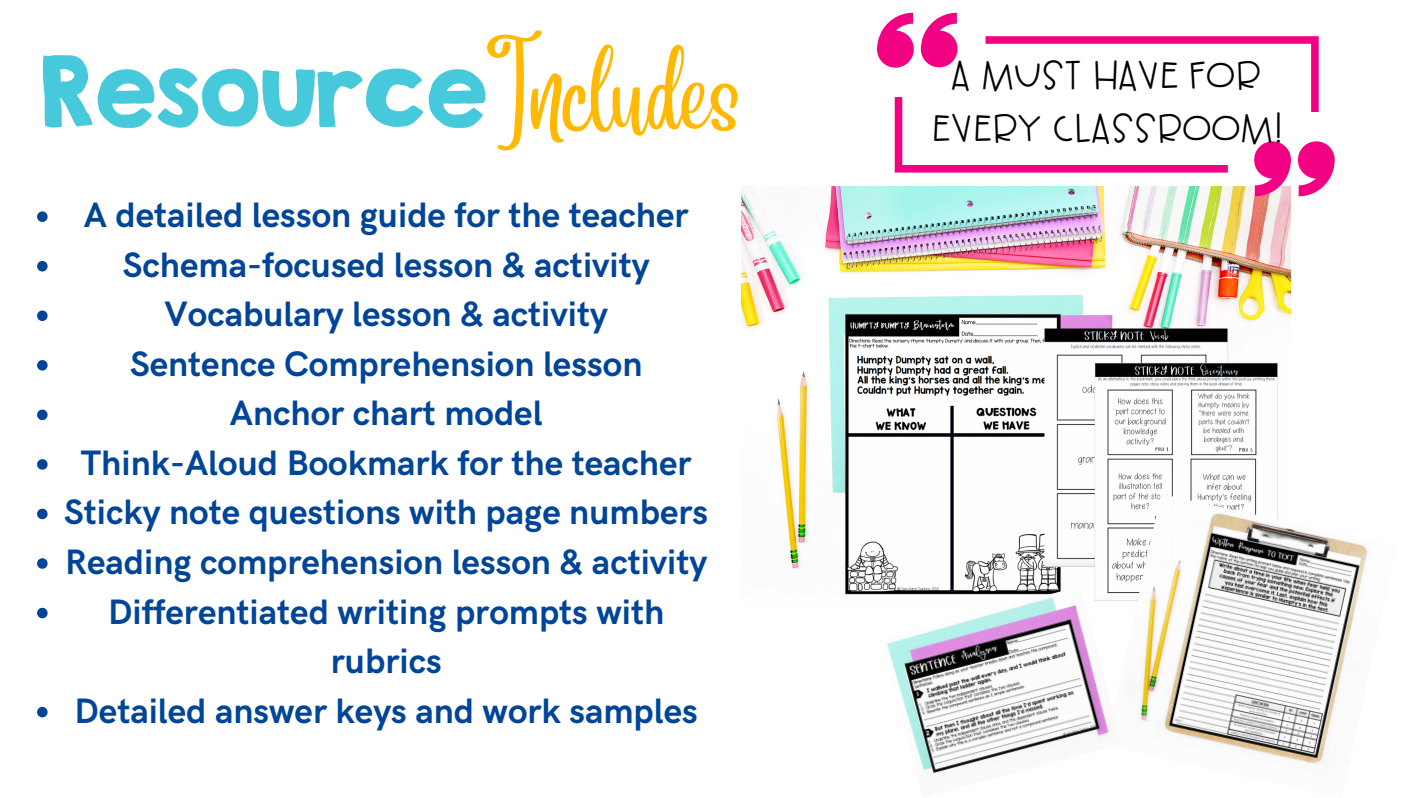
<style>
.page{position:relative;width:1418px;height:798px;background:#fff}
.page>*{position:absolute;margin:0;border:0;box-sizing:border-box;transform-origin:0 0}
.t1{font:88px "KG Second Chances Solid";color:#47c9dc}
.t2{font:80px "Angelina";color:#ffb902}
.t3{font:38px/52.5px "AG Hot Mess";color:#000;text-align:center}
.t4{font:700 35.4px/49.5px "HK Grotesk";color:#004597;text-align:center}
</style>
<div class="page">
<img style="left:741px;top:187px;width:549px;height:408px">
<svg style="left:877px;top:13px;width:457px;height:183px"></svg>
<img style="left:1105px;top:494px;width:263px;height:270px">
<img style="left:880px;top:586px;width:242px;height:188px">
<svg style="left:37px;top:211px;width:11px;height:11px"></svg>
<svg style="left:37px;top:261px;width:11px;height:10px"></svg>
<svg style="left:37px;top:310px;width:11px;height:11px"></svg>
<svg style="left:37px;top:360px;width:11px;height:10px"></svg>
<svg style="left:37px;top:409px;width:11px;height:11px"></svg>
<svg style="left:37px;top:459px;width:11px;height:10px"></svg>
<svg style="left:37px;top:508px;width:11px;height:11px"></svg>
<svg style="left:37px;top:558px;width:11px;height:10px"></svg>
<svg style="left:37px;top:607px;width:11px;height:11px"></svg>
<svg style="left:37px;top:706px;width:11px;height:11px"></svg>
<p class="t2" style="left:487px;top:80px;width:255px">Includes</p>
<p class="t1" style="left:40px;top:35px;width:449px">Resource</p>
<p class="t4" style="left:84px;top:192px;width:606px">A detailed lesson guide for the teacher</p>
<p class="t4" style="left:123px;top:241px;width:528px">Schema-focused lesson &amp; activity</p>
<p class="t4" style="left:165px;top:291px;width:445px">Vocabulary lesson &amp; activity</p>
<p class="t4" style="left:130px;top:340px;width:514px">Sentence Comprehension lesson</p>
<p class="t4" style="left:230px;top:390px;width:314px">Anchor chart model</p>
<p class="t4" style="left:81px;top:439px;width:612px">Think-Aloud Bookmark for the teacher</p>
<p class="t4" style="left:64px;top:489px;width:645px">Sticky note questions with page numbers</p>
<p class="t4" style="left:65px;top:538px;width:643px">Reading comprehension lesson &amp; activity</p>
<p class="t4" style="left:108px;top:588px;width:557px">Differentiated writing prompts with rubrics</p>
<h2 class="t4" style="left:75px;top:687px;width:625px">Detailed answer keys and work samples</h2>
<p class="t3" style="left:930px;top:50px;width:353px">A MUST HAVE FOR<br>EVERY CLASSROOM!</p>
</div>
